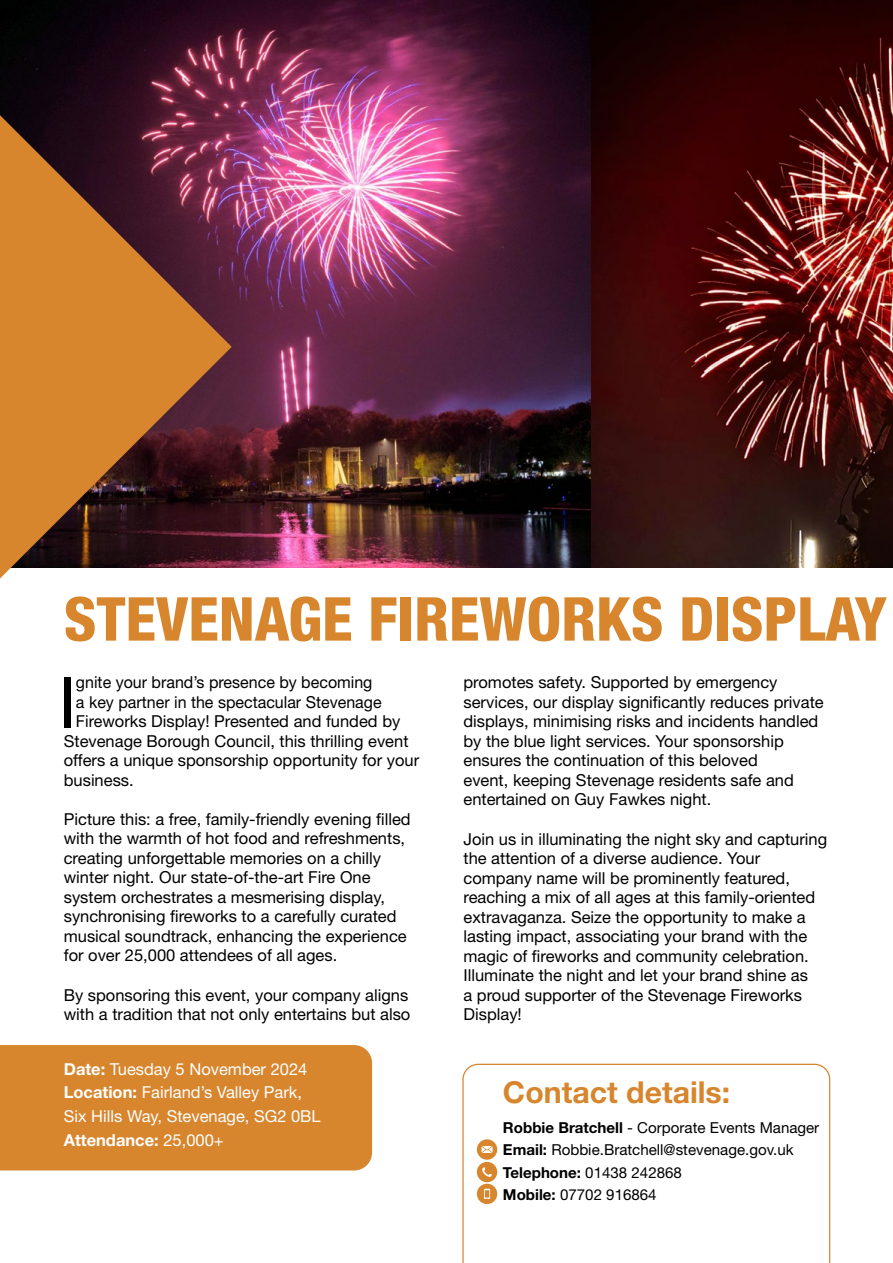
<style>
.page{position:relative;width:893px;height:1263px;background:#fff}
.page>*{position:absolute;margin:0;border:0;box-sizing:border-box;transform-origin:0 0}
.t1{font:71.1px "Helvetica Neue LT Std";color:#000}
.t2{font:800 condensed 60.6px "Helvetica Neue LT Std";color:#d7862e}
.t3{font:700 30.3px "Helvetica Neue LT Std";color:#d7862e}
.t4{font:16.5px/19.5px "Helvetica Neue LT Std";color:#000}
.t5{font:16.5px/23.7px "Helvetica Neue LT Std";color:#fff}
.t6{font:15.15px/22.2px "Helvetica Neue LT Std";color:#000}
.s1{font-weight:700}
</style>
<div class="page">
<img style="left:0;top:0;width:893px;height:568px">
<svg style="left:0;top:115px;width:232px;height:463px;fill:#d7862e"></svg>
<div style="left:0;top:1045px;width:372px;height:125px;background:#d7862e"></div>
<svg style="left:462px;top:1064px;width:368px;height:199px"></svg>
<div style="left:477px;top:1162px;width:20px;height:20px;background:#d7862e;border-radius:50%"></div>
<div style="left:477px;top:1184px;width:20px;height:20px;background:#d7862e;border-radius:50%"></div>
<svg style="left:482px;top:1167px;width:10px;height:10px"></svg>
<div style="left:477px;top:1139px;width:20px;height:21px;background:#d7862e;border-radius:50%"></div>
<svg style="left:481px;top:1146px;width:12px;height:7px"></svg>
<svg style="left:484px;top:1189px;width:6px;height:10px"></svg>
<h2 class="t2" style="left:64px;top:581px;width:825px">STEVENAGE FIREWORKS DISPLAY</h2>
<p class="t1" style="left:58px;top:660px;width:19px">I</p>
<p class="t4" style="left:76px;top:672px;width:298px">gnite your brand’s presence by becoming</p>
<p class="t4" style="left:463px;top:673px;width:362px">promotes safety. Supported by emergency services, our display signifcantly reduces private displays, minimising risks and incidents handled by the blue light services. Your sponsorship ensures the continuation of this beloved<br>event, keeping Stevenage residents safe and entertained on Guy Fawkes night.</p>
<p class="t4" style="left:463px;top:829px;width:365px">Join us in illuminating the night sky and capturing the attention of a diverse audience. Your company name will be prominently featured, reaching a mix of all ages at this family-oriented extravaganza. Seize the opportunity to make a lasting impact, associating your brand with the magic of freworks and community celebration.<br>Illuminate the night and let your brand shine as<br>a proud supporter of the Stevenage Fireworks Display!</p>
<p class="t4" style="left:76px;top:692px;width:307px">a key partner in the spectacular Stevenage</p>
<p class="t4" style="left:76px;top:711px;width:326px">Fireworks Display! Presented and funded by</p>
<p class="t4" style="left:64px;top:731px;width:346px">Stevenage Borough Council, this thrilling event</p>
<p class="t4" style="left:64px;top:750px;width:357px">offers a unique sponsorship opportunity for your</p>
<p class="t4" style="left:64px;top:770px;width:71px">business.</p>
<p class="t4" style="left:64px;top:809px;width:348px">Picture this: a free, family-friendly evening flled with the warmth of hot food and refreshments, creating unforgettable memories on a chilly winter night. Our state-of-the-art Fire One system orchestrates a mesmerising display, synchronising freworks to a carefully curated musical soundtrack, enhancing the experience for over 25,000 attendees of all ages.</p>
<p class="t4" style="left:64px;top:985px;width:348px">By sponsoring this event, your company aligns with a tradition that not only entertains but also</p>
<p class="t5" style="left:64px;top:1057px;width:258px"><span class="s1">Date:</span> Tuesday 5 November 2024<br><span class="s1">Location:</span> Fairland’s Valley Park,<br>Six Hills Way, Stevenage, SG2 0BL<br><span class="s1">Attendance:</span> 25,000+</p>
<h3 class="t3" style="left:503px;top:1073px;width:229px">Contact details:</h3>
<p class="t6" style="left:503px;top:1116px;width:318px"><span class="s1">Robbie Bratchell</span> - Corporate Events Manager <span class="s1">Email:</span> Robbie.Bratchell@stevenage.gov.uk <span class="s1">Telephone:</span> 01438 242868<br><span class="s1">Mobile:</span> 07702 916864</p>
</div>
